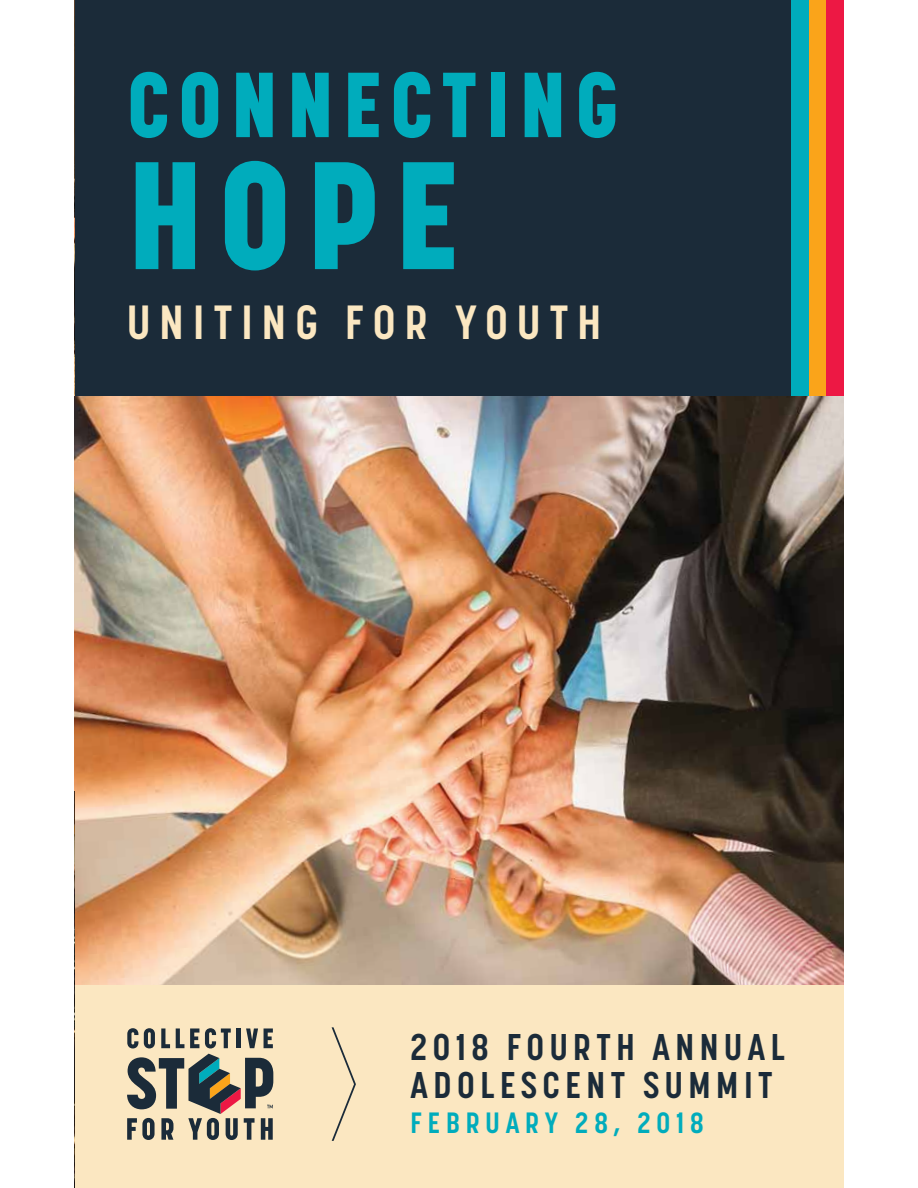
<style>
.page{position:relative;width:918px;height:1188px;background:#fff}
.page>*{position:absolute;margin:0;border:0;box-sizing:border-box;transform-origin:0 0}
.t1{font:800 151.35px "Korolev Condensed";color:#00acbc}
.t2{font:800 91.2px "Korolev Condensed";letter-spacing:.1em;color:#00acbc}
.t3{font:700 47.55px "Korolev Condensed";letter-spacing:.195em;color:#fbe7c1}
.t4{font:700 36.9px/38.8px "Korolev Condensed";letter-spacing:.15em;color:#1b2b39}
.t5{font:700 29.1px "Korolev Condensed";letter-spacing:.2em;color:#00acbc}
</style>
<div class="page">
<div style="left:75px;top:0;width:768px;height:396px;background:#1b2b39"></div>
<div style="left:826px;top:0;width:17px;height:407px;background:#ed1844"></div>
<div style="left:808px;top:0;width:18px;height:407px;background:#faa41a"></div>
<div style="left:791px;top:0;width:17px;height:407px;background:#00acbc"></div>
<div style="left:75px;top:407px;width:768px;height:781px;background:#fbe7c1"></div>
<svg style="left:127px;top:1028px;width:11px;height:20px"></svg>
<svg style="left:144px;top:1028px;width:11px;height:20px"></svg>
<svg style="left:161px;top:1028px;width:9px;height:20px"></svg>
<svg style="left:176px;top:1028px;width:8px;height:20px"></svg>
<svg style="left:190px;top:1028px;width:9px;height:20px"></svg>
<svg style="left:205px;top:1028px;width:26px;height:20px"></svg>
<hr style="left:237px;top:1028px;width:4px;height:20px;background:#1b2b39">
<svg style="left:246px;top:1028px;width:12px;height:20px"></svg>
<svg style="left:264px;top:1028px;width:9px;height:20px"></svg>
<svg style="left:127px;top:1054px;width:146px;height:86px"></svg>
<svg style="left:332px;top:1027px;width:24px;height:114px"></svg>
<img style="left:75px;top:396px;width:768px;height:589px">
<img style="left:75px;top:792px;width:1px;height:396px">
<h2 class="t2" style="left:127px;top:52px;width:493px">CONNECTING</h2>
<h1 class="t1" style="left:127px;top:128px;width:334px">HOPE</h1>
<p class="t3" style="left:127px;top:295px;width:476px">UNITING FOR YOUTH</p>
<p class="t4" style="left:411px;top:1027px;width:376px">2018 FOURTH ANNUAL<br>ADOLESCENT SUMMIT</p>
<p class="t5" style="left:411px;top:1106px;width:295px">FEBRUARY 28, 2018</p>
</div>
